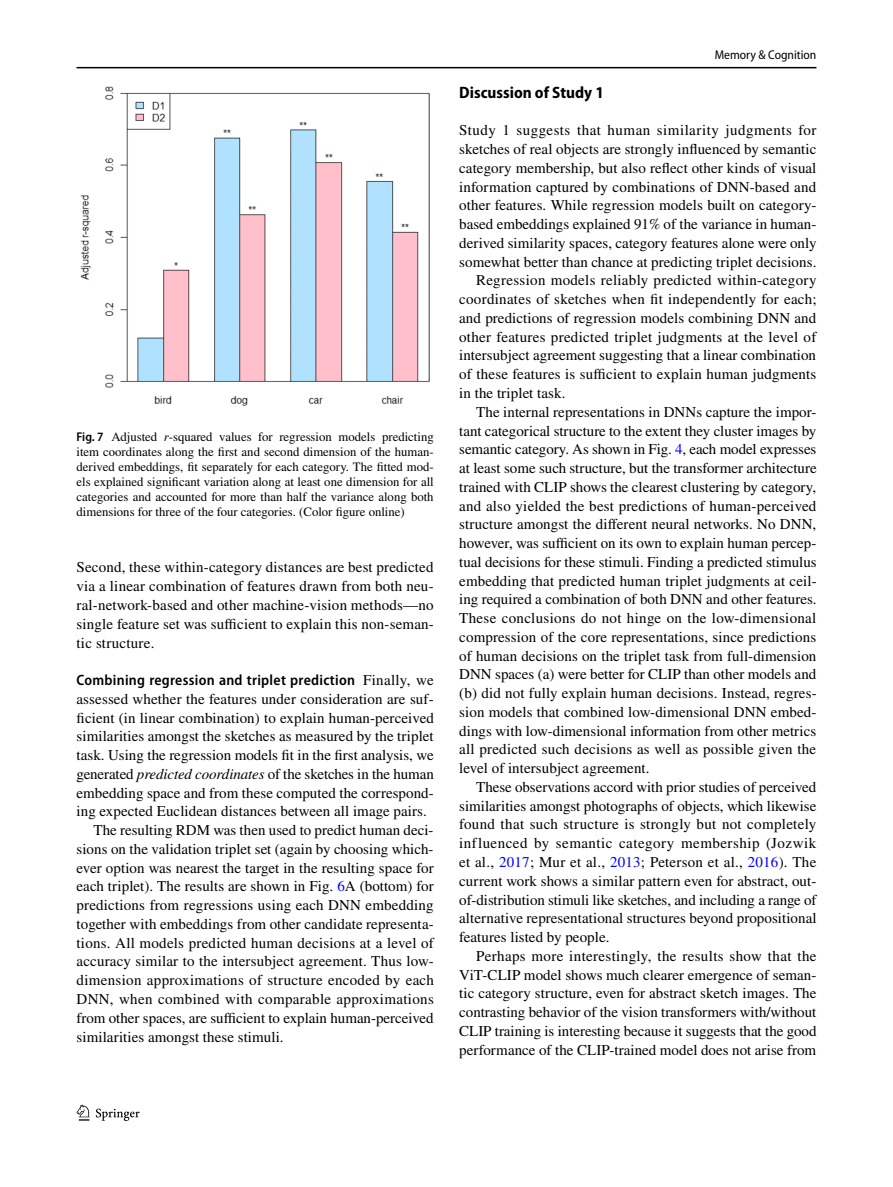
<style>
.page{position:relative;width:893px;height:1187px;background:#fff}
.page>*{position:absolute;margin:0;border:0;box-sizing:border-box;transform-origin:0 0}
.t1{font:700 semi-condensed 16.5px "Myriad Pro";color:#000}
.t2{font:15px/18.8px "STIX";letter-spacing:.005em;color:#000;text-align:justify}
.t3{font:15px "STIX";letter-spacing:.03em;color:#000}
.t4{font:600 semi-condensed 15px "Myriad Pro";letter-spacing:.02em;color:#000}
.t5{font:15px "STIX";letter-spacing:.025em;color:#000}
.t6{font:12.75px/15px "STIX";color:#000;text-align:justify}
.t7{font:semi-condensed 12.75px "Myriad Pro";color:#000}
.s1{font-family:"Myriad Pro";font-weight:600;font-stretch:semi-condensed}
.s2{font-style:italic}
.s3{font-family:"STIX";font-weight:400;font-stretch:normal}
.s4{color:#00f}
</style>
<div class="page">
<hr style="left:77px;top:67px;width:739px;height:1px;background:#000">
<svg style="left:77px;top:1104px;width:12px;height:16px"></svg>
<svg style="left:96px;top:1108px;width:44px;height:12px"></svg>
<img style="left:81px;top:87px;width:348px;height:318px">
<p class="t6" style="left:77px;top:430px;width:359px"><span class="s1">Fig. 7</span> Adjusted <span class="s2">r</span>-squared values for regression models predicting item coordinates along the first and second dimension of the human&shy;derived embeddings, fit separately for each category. The fitted mod&shy;els explained significant variation along at least one dimension for all categories and accounted for more than half the variance along both dimensions for three of the four categories. (Color figure online)</p>
<p class="t2" style="left:77px;top:559px;width:359px">Second, these within-category distances are best predicted via a linear combination of features drawn from both neu&shy;ral-network-based and other machine-vision methods—no single feature set was sufficient to explain this non-seman&shy;tic structure.</p>
<p class="t4" style="left:77px;top:671px;width:359px">Combining regression and triplet prediction <span class="s3">Finally, we</span></p>
<p class="t2" style="left:77px;top:690px;width:359px">assessed whether the features under consideration are suf-</p>
<p class="t2" style="left:77px;top:709px;width:359px">ficient (in linear combination) to explain human-perceived</p>
<p class="t2" style="left:77px;top:727px;width:359px">similarities amongst the sketches as measured by the triplet</p>
<p class="t2" style="left:77px;top:746px;width:359px">task. Using the regression models fit in the first analysis, we</p>
<p class="t2" style="left:77px;top:765px;width:359px">generated <span class="s2">predicted coordinates</span> of the sketches in the human</p>
<p class="t2" style="left:77px;top:784px;width:359px">embedding space and from these computed the correspond-</p>
<p class="t2" style="left:77px;top:802px;width:352px">ing expected Euclidean distances between all image pairs.</p>
<p class="t2" style="left:94px;top:821px;width:341px">The resulting RDM was then used to predict human deci-</p>
<p class="t2" style="left:77px;top:840px;width:358px">sions on the validation triplet set (again by choosing which-</p>
<p class="t2" style="left:77px;top:859px;width:359px">ever option was nearest the target in the resulting space for</p>
<p class="t2" style="left:77px;top:877px;width:359px">each triplet). The results are shown in Fig. <span class="s4">6</span>A (bottom) for</p>
<p class="t2" style="left:77px;top:896px;width:359px">predictions from regressions using each DNN embedding</p>
<p class="t2" style="left:77px;top:915px;width:359px">together with embeddings from other candidate representa-</p>
<p class="t2" style="left:77px;top:934px;width:359px">tions. All models predicted human decisions at a level of</p>
<p class="t2" style="left:77px;top:952px;width:359px">accuracy similar to the intersubject agreement. Thus low-</p>
<p class="t2" style="left:77px;top:971px;width:359px">dimension approximations of structure encoded by each</p>
<p class="t2" style="left:77px;top:990px;width:359px">DNN, when combined with comparable approximations</p>
<p class="t2" style="left:77px;top:1009px;width:359px">from other spaces, are sufficient to explain human-perceived</p>
<p class="t2" style="left:77px;top:1027px;width:209px">similarities amongst these stimuli.</p>
<p class="t7" style="left:715px;top:48px;width:103px">Memory &amp; Cognition</p>
<p class="t1" style="left:459px;top:83px;width:146px">Discussion of Study 1</p>
<p class="t3" style="left:459px;top:120px;width:359px">Study 1 suggests that human similarity judgments for</p>
<p class="t2" style="left:459px;top:141px;width:359px">sketches of real objects are strongly influenced by semantic</p>
<p class="t2" style="left:459px;top:159px;width:359px">category membership, but also reflect other kinds of visual</p>
<p class="t2" style="left:459px;top:178px;width:358px">information captured by combinations of DNN-based and</p>
<p class="t2" style="left:459px;top:197px;width:359px">other features. While regression models built on category-</p>
<p class="t2" style="left:459px;top:216px;width:359px">based embeddings explained 91% of the variance in human-</p>
<p class="t2" style="left:459px;top:234px;width:359px">derived similarity spaces, category features alone were only</p>
<p class="t2" style="left:459px;top:253px;width:359px">somewhat better than chance at predicting triplet decisions.</p>
<p class="t2" style="left:476px;top:272px;width:342px">Regression models reliably predicted within-category</p>
<p class="t2" style="left:459px;top:291px;width:359px">coordinates of sketches when fit independently for each;</p>
<p class="t2" style="left:459px;top:309px;width:359px">and predictions of regression models combining DNN and</p>
<p class="t2" style="left:459px;top:328px;width:359px">other features predicted triplet judgments at the level of</p>
<p class="t2" style="left:459px;top:347px;width:358px">intersubject agreement suggesting that a linear combination</p>
<p class="t2" style="left:459px;top:366px;width:359px">of these features is sufficient to explain human judgments</p>
<p class="t2" style="left:459px;top:384px;width:108px">in the triplet task.</p>
<p class="t2" style="left:476px;top:403px;width:342px">The internal representations in DNNs capture the impor-</p>
<p class="t2" style="left:459px;top:422px;width:359px">tant categorical structure to the extent they cluster images by</p>
<p class="t2" style="left:459px;top:441px;width:359px">semantic category. As shown in Fig. <span class="s4">4</span>, each model expresses</p>
<p class="t2" style="left:459px;top:459px;width:359px">at least some such structure, but the transformer architecture</p>
<p class="t2" style="left:459px;top:478px;width:358px">trained with CLIP shows the clearest clustering by category,</p>
<p class="t2" style="left:459px;top:497px;width:359px">and also yielded the best predictions of human-perceived</p>
<p class="t2" style="left:459px;top:516px;width:358px">structure amongst the different neural networks. No DNN,</p>
<p class="t2" style="left:459px;top:534px;width:359px">however, was sufficient on its own to explain human percep-</p>
<p class="t2" style="left:459px;top:553px;width:359px">tual decisions for these stimuli. Finding a predicted stimulus</p>
<p class="t2" style="left:459px;top:572px;width:359px">embedding that predicted human triplet judgments at ceil-</p>
<p class="t2" style="left:459px;top:591px;width:359px">ing required a combination of both DNN and other features.</p>
<p class="t2" style="left:459px;top:609px;width:359px">These conclusions do not hinge on the low-dimensional</p>
<p class="t2" style="left:459px;top:628px;width:359px">compression of the core representations, since predictions</p>
<p class="t2" style="left:459px;top:647px;width:359px">of human decisions on the triplet task from full-dimension</p>
<p class="t2" style="left:459px;top:666px;width:359px">DNN spaces (a) were better for CLIP than other models and</p>
<p class="t2" style="left:459px;top:684px;width:359px">(b) did not fully explain human decisions. Instead, regres-</p>
<p class="t2" style="left:459px;top:703px;width:359px">sion models that combined low-dimensional DNN embed-</p>
<p class="t2" style="left:459px;top:722px;width:359px">dings with low-dimensional information from other metrics</p>
<p class="t2" style="left:459px;top:741px;width:358px">all predicted such decisions as well as possible given the</p>
<p class="t2" style="left:459px;top:759px;width:192px">level of intersubject agreement.</p>
<p class="t2" style="left:476px;top:778px;width:342px">These observations accord with prior studies of perceived</p>
<p class="t2" style="left:459px;top:797px;width:359px">similarities amongst photographs of objects, which likewise</p>
<p class="t2" style="left:459px;top:816px;width:359px">found that such structure is strongly but not completely</p>
<p class="t3" style="left:459px;top:832px;width:358px">influenced by semantic category membership (Jozwik</p>
<p class="t2" style="left:459px;top:853px;width:359px">et al., <span class="s4">2017</span>; Mur et al., <span class="s4">2013</span>; Peterson et al., <span class="s4">2016</span>). The</p>
<p class="t2" style="left:459px;top:872px;width:359px">current work shows a similar pattern even for abstract, out-</p>
<p class="t2" style="left:459px;top:891px;width:359px">of-distribution stimuli like sketches, and including a range of</p>
<p class="t2" style="left:459px;top:909px;width:359px">alternative representational structures beyond propositional</p>
<p class="t2" style="left:459px;top:928px;width:152px">features listed by people.</p>
<p class="t5" style="left:476px;top:945px;width:342px">Perhaps more interestingly, the results show that the</p>
<p class="t2" style="left:459px;top:966px;width:359px">ViT-CLIP model shows much clearer emergence of seman-</p>
<p class="t2" style="left:459px;top:984px;width:359px">tic category structure, even for abstract sketch images. The</p>
<p class="t2" style="left:459px;top:1003px;width:359px">contrasting behavior of the vision transformers with/without</p>
<p class="t2" style="left:459px;top:1022px;width:359px">CLIP training is interesting because it suggests that the good</p>
<p class="t2" style="left:459px;top:1041px;width:358px">performance of the CLIP-trained model does not arise from</p>
</div>
